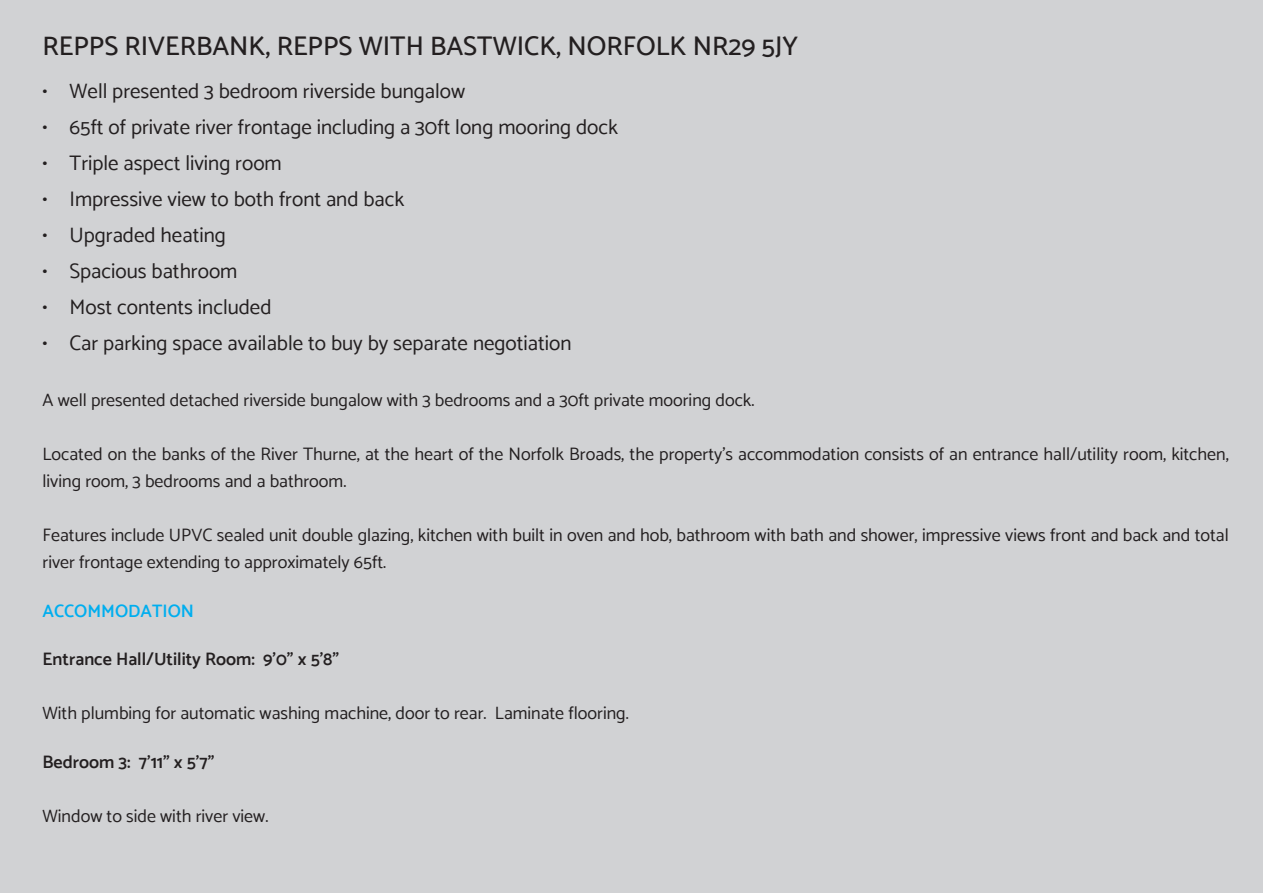
<style>
.page{position:relative;width:1263px;height:893px;background:#d1d2d4}
.page>*{position:absolute;margin:0;border:0;box-sizing:border-box;transform-origin:0 0}
.Inside_Heading_v2{font:500 27px "Catamaran";color:#231f20}
.t1{font:21px "Catamaran";color:#231f20}
.t2{font:18px/27px "Catamaran";color:#231f20}
.t3{font:600 18px "Catamaran";color:#231f20}
.t4{font:600 18px "Catamaran";color:#00aeef}
</style>
<div class="page">
<p class="Inside_Heading_v2" style="left:43px;top:30px;width:757px">REPPS RIVERBANK, REPPS WITH BASTWICK, NORFOLK NR29 5JY</p>
<p class="t1" style="left:43px;top:78px;width:424px">• Well presented 3 bedroom riverside bungalow</p>
<p class="t1" style="left:43px;top:114px;width:577px">• 65ft of private river frontage including a 30ft long mooring dock</p>
<p class="t1" style="left:43px;top:150px;width:241px">• Triple aspect living room</p>
<p class="t1" style="left:43px;top:186px;width:363px">• Impressive view to both front and back</p>
<p class="t1" style="left:43px;top:222px;width:185px">• Upgraded heating</p>
<p class="t1" style="left:43px;top:258px;width:196px">• Spacious bathroom</p>
<p class="t1" style="left:43px;top:294px;width:231px">• Most contents included</p>
<p class="t1" style="left:43px;top:330px;width:530px">• Car parking space available to buy by separate negotiation</p>
<p class="t2" style="left:43px;top:386px;width:713px">A well presented detached riverside bungalow with 3 bedrooms and a 30ft private mooring dock.</p>
<p class="t2" style="left:43px;top:440px;width:1188px">Located on the banks of the River Thurne, at the heart of the Norfolk Broads, the property's accommodation consists of an entrance hall/utility room, kitchen, living room, 3 bedrooms and a bathroom.</p>
<p class="t2" style="left:43px;top:521px;width:1188px">Features include UPVC sealed unit double glazing, kitchen with built in oven and hob, bathroom with bath and shower, impressive views front and back and total river frontage extending to approximately 65ft.</p>
<p class="t4" style="left:43px;top:600px;width:153px">ACCOMMODATION</p>
<p class="t3" style="left:43px;top:649px;width:298px">Entrance Hall/Utility Room: 9’0” x 5’8”</p>
<p class="t2" style="left:43px;top:700px;width:588px">With plumbing for automatic washing machine, door to rear. Laminate flooring.</p>
<p class="t3" style="left:43px;top:751px;width:173px">Bedroom 3: 7’11” x 5’7”</p>
<p class="t2" style="left:43px;top:802px;width:227px">Window to side with river view.</p>
</div>
